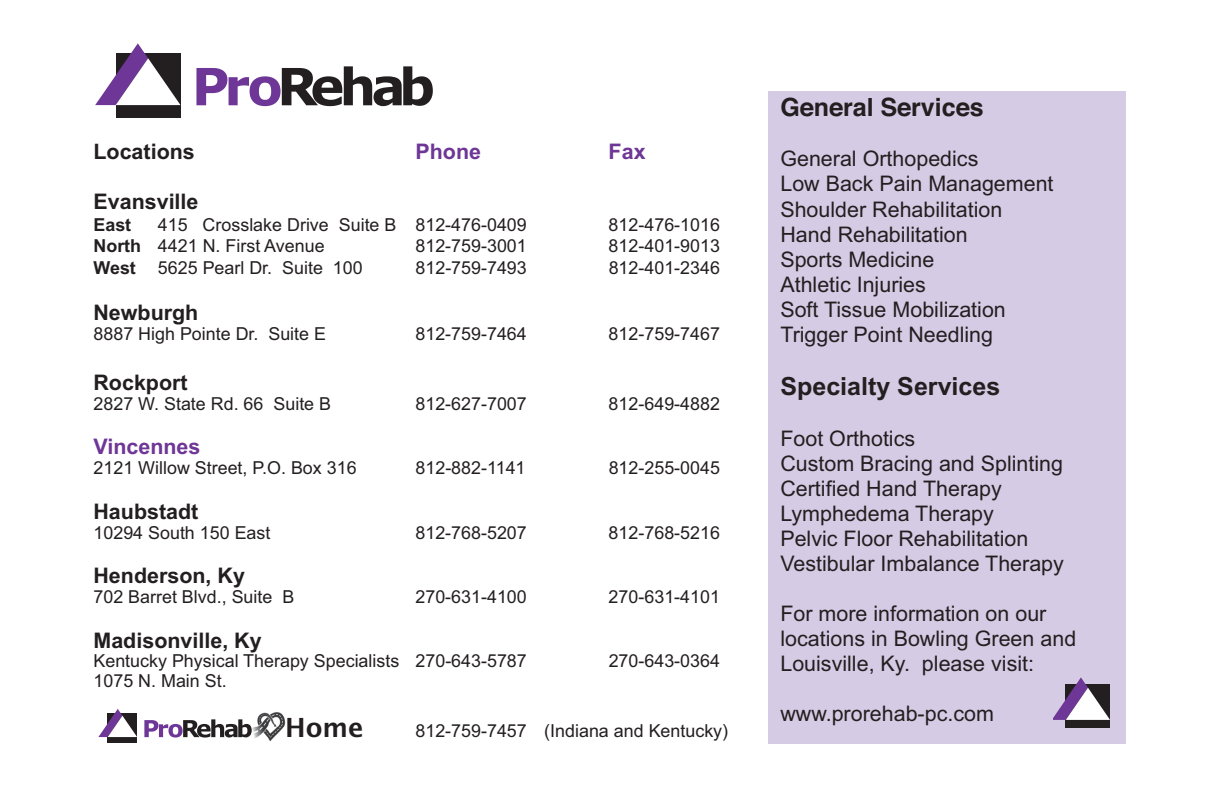
<style>
.page{position:relative;width:1224px;height:792px;background:#fff}
.page>*{position:absolute;margin:0;border:0;box-sizing:border-box;transform-origin:0 0}
.t1{font:700 26.4px "Lucida Grande";color:#231f20}
.t2{font:700 25px "Arial";color:#231f20}
.t3{font:700 25px "Helvetica";color:#231f20}
.t4{font:21.4px/25px "Arial";color:#231f20}
.t5{font:700 21.4px "Arial";color:#231f20}
.t6{font:700 21.4px "Arial";color:#6e3696}
.t7{font:17.8px "Arial";color:#231f20}
.t8{font:700 17.8px "Arial";color:#231f20}
.s1{font-weight:700}
</style>
<div class="page">
<img style="left:252px;top:712px;width:34px;height:30px">
<svg style="left:144px;top:719px;width:108px;height:19px"></svg>
<svg style="left:108px;top:737px;width:29px;height:6px"></svg>
<svg style="left:98px;top:709px;width:39px;height:28px"></svg>
<svg style="left:196px;top:66px;width:237px;height:40px"></svg>
<div style="left:116px;top:53px;width:64px;height:64px;background:#231f20"></div>
<svg style="left:95px;top:43px;width:86px;height:62px"></svg>
<div style="left:768px;top:91px;width:358px;height:653px;background:#d6cbe4"></div>
<div style="left:1066px;top:684px;width:44px;height:44px;background:#231f20"></div>
<svg style="left:1054px;top:678px;width:56px;height:42px"></svg>
<p class="t5" style="left:94px;top:138px;width:103px">Locations</p>
<p class="t6" style="left:415px;top:138px;width:67px">Phone</p>
<p class="t6" style="left:609px;top:138px;width:38px">Fax</p>
<p class="t5" style="left:94px;top:188px;width:107px">Evansville</p>
<p class="t8" style="left:94px;top:213px;width:39px">East</p>
<p class="t7" style="left:158px;top:218px;width:370px">415 Crosslake Drive Suite B 812-476-0409</p>
<p class="t7" style="left:609px;top:218px;width:113px">812-476-1016</p>
<p class="t7" style="left:94px;top:239px;width:233px"><span class="s1">North</span> 4421 N. First Avenue</p>
<p class="t7" style="left:415px;top:239px;width:113px">812-759-3001</p>
<p class="t7" style="left:609px;top:239px;width:113px">812-401-9013</p>
<p class="t7" style="left:94px;top:261px;width:271px"><span class="s1">West</span> 5625 Pearl Dr. Suite 100</p>
<p class="t7" style="left:416px;top:261px;width:113px">812-759-7493</p>
<p class="t7" style="left:609px;top:261px;width:113px">812-401-2346</p>
<p class="t5" style="left:94px;top:299px;width:106px">Newburgh</p>
<p class="t7" style="left:94px;top:327px;width:234px">8887 High Pointe Dr. Suite E</p>
<p class="t7" style="left:415px;top:327px;width:113px">812-759-7464</p>
<p class="t7" style="left:609px;top:327px;width:113px">812-759-7467</p>
<p class="t5" style="left:94px;top:369px;width:96px">Rockport</p>
<p class="t7" style="left:94px;top:397px;width:239px">2827 W. State Rd. 66 Suite B</p>
<p class="t7" style="left:415px;top:397px;width:113px">812-627-7007</p>
<p class="t7" style="left:609px;top:397px;width:113px">812-649-4882</p>
<p class="t6" style="left:94px;top:433px;width:108px">Vincennes</p>
<p class="t7" style="left:94px;top:461px;width:265px">2121 Willow Street, P.O. Box 316</p>
<p class="t7" style="left:416px;top:461px;width:112px">812-882-1141</p>
<p class="t7" style="left:609px;top:461px;width:113px">812-255-0045</p>
<p class="t5" style="left:94px;top:497px;width:106px">Haubstadt</p>
<p class="t7" style="left:94px;top:526px;width:179px">10294 South 150 East</p>
<p class="t7" style="left:415px;top:526px;width:113px">812-768-5207</p>
<p class="t7" style="left:609px;top:526px;width:113px">812-768-5216</p>
<p class="t5" style="left:94px;top:562px;width:153px">Henderson, Ky</p>
<p class="t7" style="left:94px;top:590px;width:202px">702 Barret Blvd., Suite B</p>
<p class="t7" style="left:415px;top:590px;width:113px">270-631-4100</p>
<p class="t7" style="left:609px;top:590px;width:113px">270-631-4101</p>
<p class="t5" style="left:94px;top:626px;width:170px">Madisonville, Ky</p>
<p class="t7" style="left:94px;top:654px;width:435px">Kentucky Physical Therapy Specialists 270-643-5787</p>
<p class="t7" style="left:609px;top:654px;width:113px">270-643-0364</p>
<p class="t7" style="left:94px;top:674px;width:135px">1075 N. Main St.</p>
<p class="t7" style="left:415px;top:724px;width:314px">812-759-7457 (Indiana and Kentucky)</p>
<h1 class="t1" style="left:285px;top:706px;width:80px">Home</h1>
<h2 class="t3" style="left:780px;top:87px;width:205px">General Services</h2>
<p class="t4" style="left:780px;top:148px;width:275px">General Orthopedics<br>Low Back Pain Management<br>Shoulder Rehabilitation<br>Hand Rehabilitation<br>Sports Medicine<br>Athletic Injuries<br>Soft Tissue Mobilization<br>Trigger Point Needling</p>
<h2 class="t2" style="left:780px;top:370px;width:221px">Specialty Services</h2>
<p class="t4" style="left:780px;top:427px;width:285px">Foot Orthotics<br>Custom Bracing and Splinting<br>Certified Hand Therapy<br>Lymphedema Therapy<br>Pelvic Floor Rehabilitation<br>Vestibular Imbalance Therapy</p>
<p class="t4" style="left:780px;top:603px;width:297px">For more information on our locations in Bowling Green and<br>Louisville, Ky. please visit:</p>
<p class="t4" style="left:780px;top:703px;width:215px">www.prorehab-pc.com</p>
</div>
